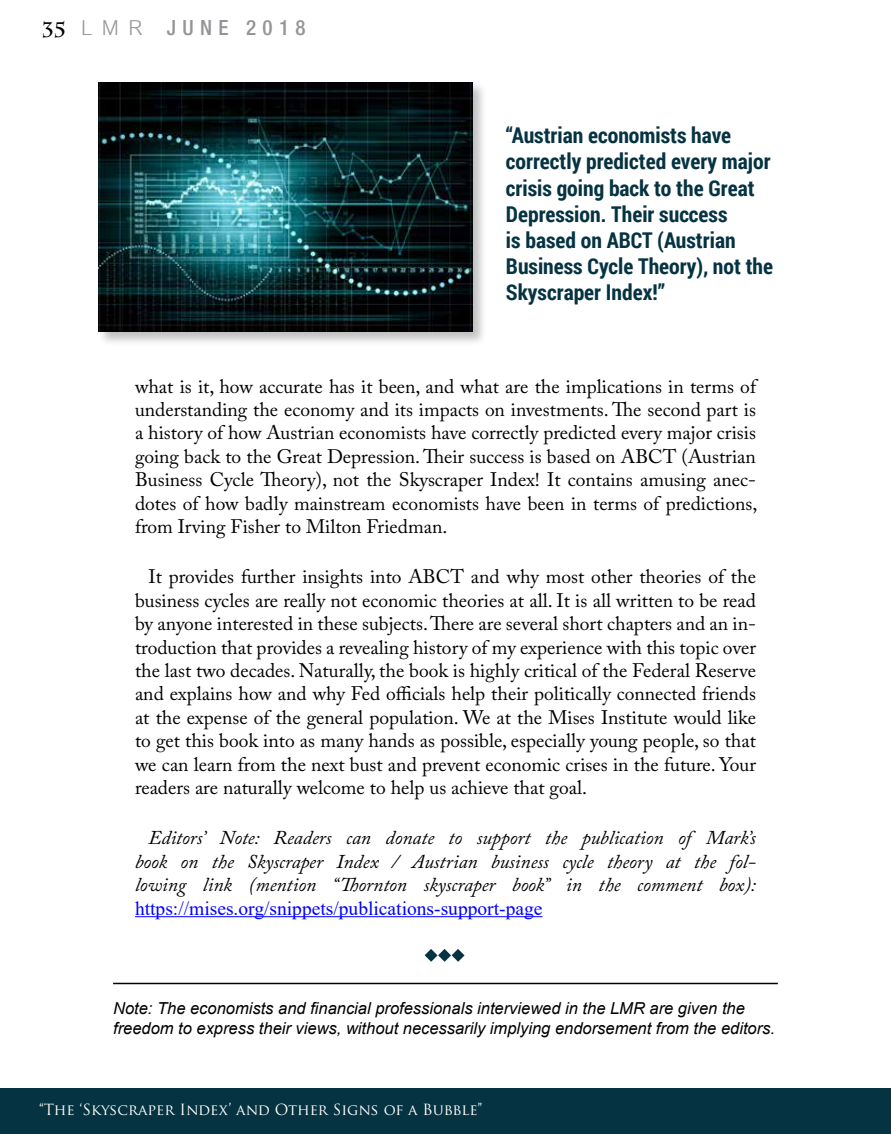
<style>
.page{position:relative;width:891px;height:1134px;background:#fff}
.page>*{position:absolute;margin:0;border:0;box-sizing:border-box;transform-origin:0 0}
.t1{font:700 21.75px/26.1px "Roboto Condensed";color:#063342}
.t2{font:500 condensed 21px "Helvetica Neue LT Std";letter-spacing:.3em;color:#939598}
.t3{font:19.5px/23.4px "Adobe Caslon Pro";color:#000;text-align:justify}
.t4{font:italic 19.5px/23.4px "Adobe Caslon Pro";color:#000;text-align:justify}
.t5{font:19.5px "Times New Roman";color:#00f}
.t6{font:italic 16.5px/19.8px "Arial";color:#000}
.t7{font:15px "Trajan Pro";color:#fff}
.s1{font-family:"Charlemagne Std";font-weight:700;font-stretch:normal;color:#000}
.s2{font-family:"Cordia New";font-weight:400;font-stretch:normal;font-size:31.5px}
</style>
<div class="page">
<hr style="left:135px;top:916px;width:407px;height:1px;background:#00f">
<div style="left:0;top:1089px;width:891px;height:45px;background:#063342"></div>
<hr style="left:113px;top:983px;width:665px;height:1px;background:#000">
<svg style="left:425px;top:949px;width:40px;height:13px"></svg>
<div style="left:97px;top:81px;width:390px;height:265px;background:#000;opacity:.25"></div>
<img style="left:98px;top:82px;width:374px;height:249px">
<p class="t2" style="left:42px;top:15px;width:265px"><span class="s1">35</span> <span class="s2">LMR</span> JUNE 2018</p>
<p class="t1" style="left:506px;top:122px;width:269px">“Austrian economists have correctly predicted every major crisis going back to the Great<br>Depression. Their success<br>is based on ABCT (Austrian<br>Business Cycle Theory), not the<br>Skyscraper Index!”</p>
<p class="t3" style="left:135px;top:374px;width:624px">what is it, how accurate has it been, and what are the implications in terms of understanding the economy and its impacts on investments. The second part is a history of how Austrian economists have correctly predicted every major crisis going back to the Great Depression. Their success is based on ABCT (Austrian Business Cycle Theory), not the Skyscraper Index! It contains amusing anec&shy;dotes of how badly mainstream economists have been in terms of predictions, from Irving Fisher to Milton Friedman.</p>
<p class="t3" style="left:135px;top:565px;width:623px;text-indent:13px">It provides further insights into ABCT and why most other theories of the business cycles are really not economic theories at all. It is all written to be read by anyone interested in these subjects. There are several short chapters and an in&shy;troduction that provides a revealing history of my experience with this topic over the last two decades. Naturally, the book is highly critical of the Federal Reserve and explains how and why Fed officials help their politically connected friends at the expense of the general population. We at the Mises Institute would like to get this book into as many hands as possible, especially young people, so that we can learn from the next bust and prevent economic crises in the future. Your readers are naturally welcome to help us achieve that goal.</p>
<p class="t4" style="left:135px;top:826px;width:623px;text-indent:13px">Editors’ Note: Readers can donate to support the publication of Mark’s book on the Skyscraper Index / Austrian business cycle theory at the fol&shy;lowing link (mention “Thornton skyscraper book” in the comment box):</p>
<p class="t5" style="left:135px;top:894px;width:409px">https://mises.org/snippets/publications-support-page</p>
<p class="t6" style="left:113px;top:998px;width:664px">Note: The economists and financial professionals interviewed in the LMR are given the freedom to express their views, without necessarily implying endorsement from the editors.</p>
<p class="t7" style="left:39px;top:1100px;width:445px">“The ‘Skyscraper Index’ and Other Signs of a Bubble”</p>
</div>
